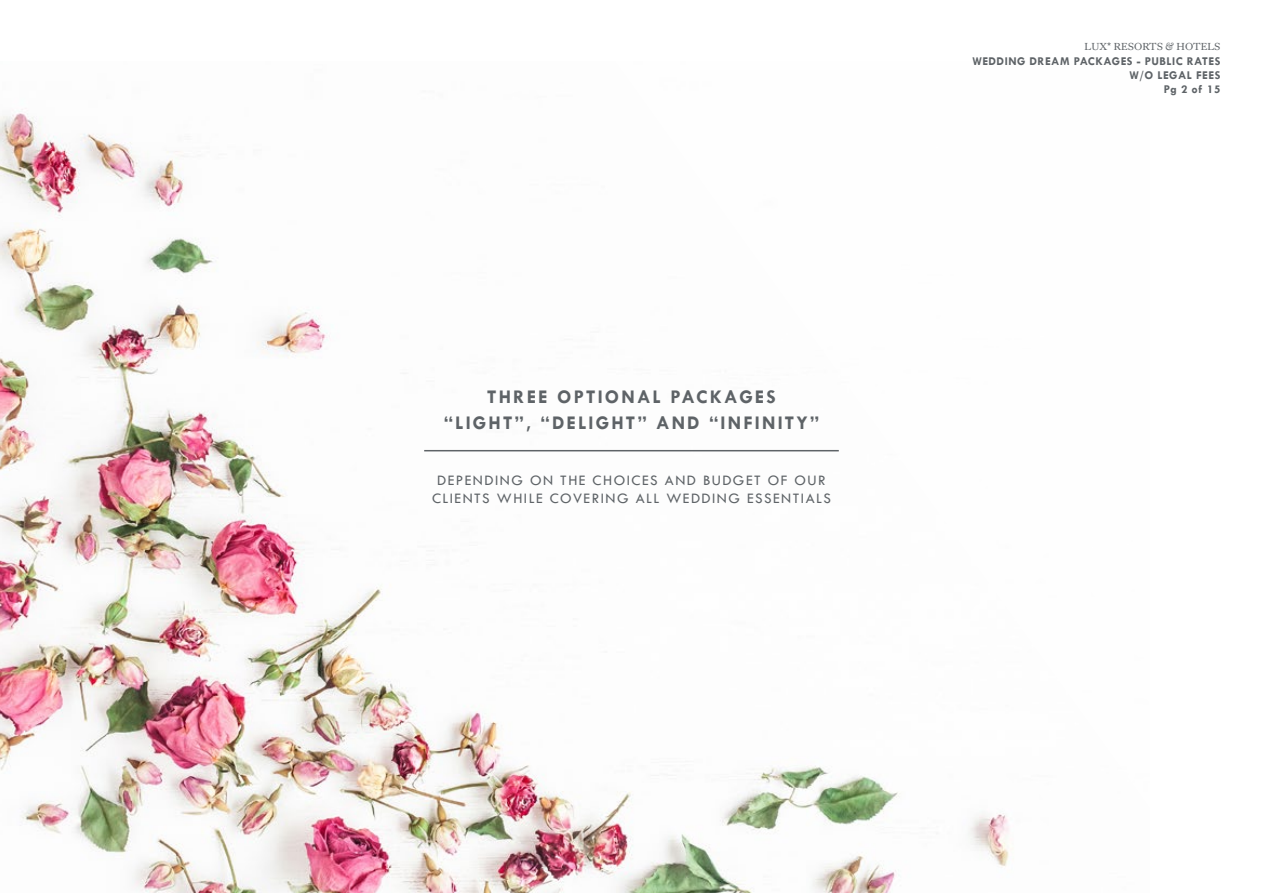
<style>
.page{position:relative;width:1263px;height:893px;background:#fff}
.page>*{position:absolute;margin:0;border:0;box-sizing:border-box;transform-origin:0 0}
.t1{font:700 19.5px/25.2px "Tw Cen";letter-spacing:.11em;color:#5e6367;text-align:center}
.t2{font:15px/18px "Tw Cen";letter-spacing:.1em;color:#5e6367;text-align:center}
.t3{font:700 12px/14.4px "Tw Cen";letter-spacing:.04em;color:#5e6367;text-align:right}
.t4{font:10.5px "Kings Caslon";color:#5e6367}
.s1{font-family:"Arial"}
</style>
<div class="page">
<img style="left:0;top:109px;width:1009px;height:784px">
<hr style="left:424px;top:450px;width:415px;height:1px;background:#5e6367">
<h1 class="t1" style="left:444px;top:384px;width:377px">THREE OPTIONAL PACKAGES “LIGHT”, “DELIGHT” AND “INFINITY”</h1>
<p class="t2" style="left:432px;top:471px;width:400px">DEPENDING ON THE CHOICES AND BUDGET OF OUR<br>CLIENTS WHILE COVERING ALL WEDDING ESSENTIALS</p>
<p class="t4" style="left:1084px;top:41px;width:137px">LUX<span class="s1">*</span> RESORTS &amp; HOTELS</p>
<p class="t3" style="left:972px;top:53px;width:250px">WEDDING DREAM PACKAGES - PUBLIC RATES<br>W/O LEGAL FEES<br>Pg 2 of 15</p>
</div>
